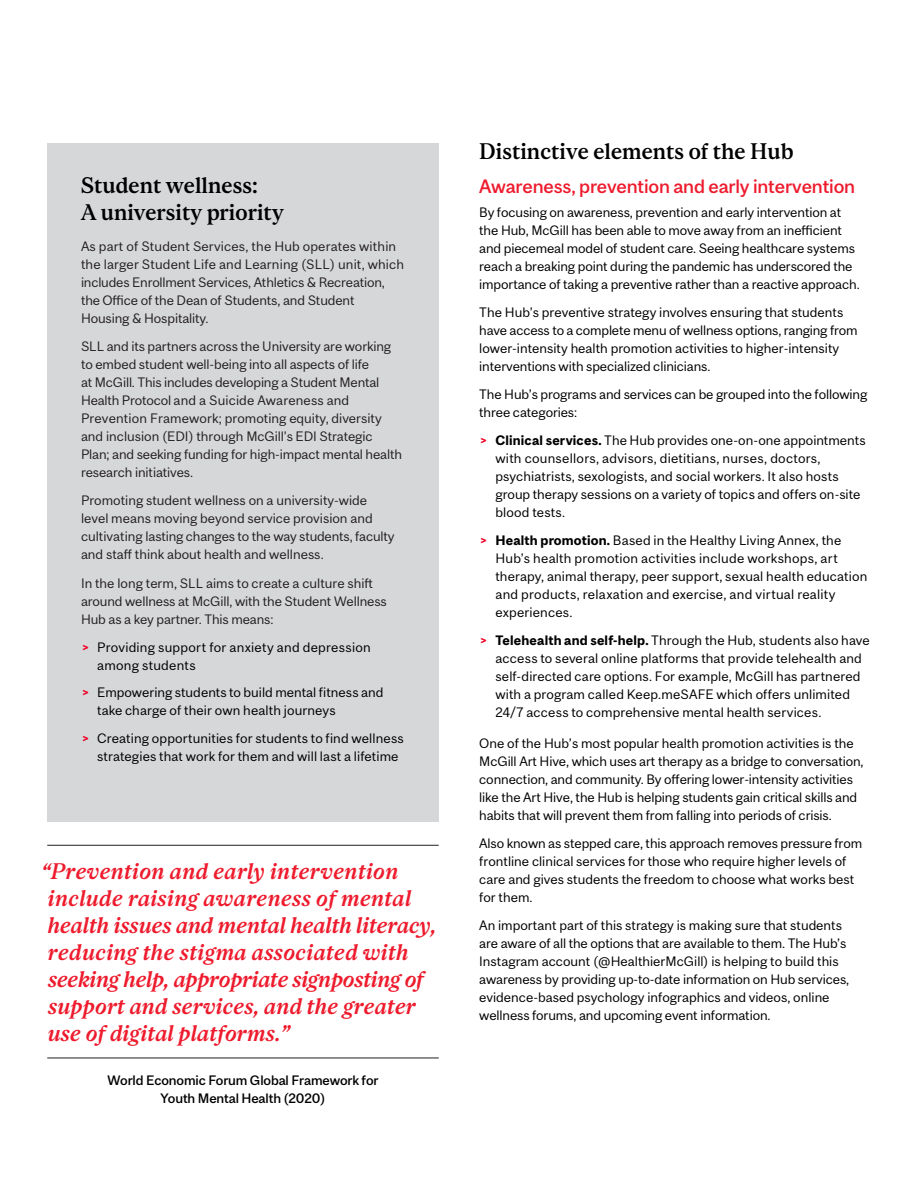
<style>
.page{position:relative;width:918px;height:1188px;background:#fff}
.page>*{position:absolute;margin:0;border:0;box-sizing:border-box;transform-origin:0 0}
.Pull_Quote{font:italic 500 21px/27px "Mc Gill Serif";letter-spacing:.01em;color:#ee1b2d}
.H3_Serif_Medium_16_20{font:500 21px/27px "Mc Gill Serif";color:#000001}
.H5_sans_medium_12_14{font:500 18px "Mc Gill Sans";letter-spacing:-.01em;color:#ee1b2d}
.T1_sans___0_09375{font:12.75px/18px "Mc Gill Sans";color:#000001}
.T1_sans___0_09375-2{font:12.75px/18px "Mc Gill Sans";letter-spacing:-.01em;color:#231f20}
.T1_sans___0_09375-3{font:500 12.75px/18px "Mc Gill Sans";letter-spacing:-.01em;color:#000001;text-align:center}
.T1_sans___0_09375-4{font:12.75px/18px "Mc Gill Sans";letter-spacing:.02em;color:#000001}
.s1{font-weight:700;color:#ef0027}
.s2{font-weight:700}
</style>
<div class="page">
<hr style="left:47px;top:845px;width:392px;height:1px;background:#231f20">
<hr style="left:47px;top:1058px;width:392px;height:1px;background:#231f20">
<div style="left:47px;top:143px;width:392px;height:679px;background:#d6d7d9"></div>
<p class="H3_Serif_Medium_16_20" style="left:81px;top:171px;width:204px">Student wellness:<br>A university priority</p>
<p class="T1_sans___0_09375-2" style="left:81px;top:237px;width:325px">As part of Student Services, the Hub operates within the larger Student Life and Learning (SLL) unit, which includes Enrollment Services, Athletics &amp; Recreation, the Office of the Dean of Students, and Student Housing &amp; Hospitality.</p>
<p class="T1_sans___0_09375-2" style="left:81px;top:337px;width:323px">SLL and its partners across the University are working to embed student well-being into all aspects of life<br>at McGill. This includes developing a Student Mental Health Protocol and a Suicide Awareness and Prevention Framework; promoting equity, diversity and inclusion (EDI) through McGill’s EDI Strategic Plan; and seeking funding for high-impact mental health research initiatives.</p>
<p class="T1_sans___0_09375-2" style="left:81px;top:492px;width:315px">Promoting student wellness on a university-wide level means moving beyond service provision and cultivating lasting changes to the way students, faculty and staff think about health and wellness.</p>
<p class="T1_sans___0_09375-2" style="left:81px;top:574px;width:307px">In the long term, SLL aims to create a culture shift around wellness at McGill, with the Student Wellness<br>Hub as a key partner. This means:</p>
<p class="T1_sans___0_09375-4" style="left:97px;top:638px;width:275px;text-indent:-16px"><span class="s1">&gt;</span> Providing support for anxiety and depression among students</p>
<p class="T1_sans___0_09375" style="left:97px;top:684px;width:288px;text-indent:-16px"><span class="s1">&gt;</span> Empowering students to build mental fitness and take charge of their own health journeys</p>
<p class="T1_sans___0_09375" style="left:97px;top:729px;width:308px;text-indent:-16px"><span class="s1">&gt;</span> Creating opportunities for students to find wellness strategies that work for them and will last a lifetime</p>
<p class="Pull_Quote" style="left:48px;top:858px;width:390px;text-indent:-6px">“Prevention and early intervention include raising awareness of mental health issues and mental health literacy, reducing the stigma associated with seeking help, appropriate signposting of support and services, and the greater use of digital platforms.”</p>
<p class="T1_sans___0_09375-3" style="left:108px;top:1071px;width:272px">World Economic Forum Global Framework for<br>Youth Mental Health (2020)</p>
<p class="H3_Serif_Medium_16_20" style="left:479px;top:137px;width:316px">Distinctive elements of the Hub</p>
<p class="H5_sans_medium_12_14" style="left:479px;top:176px;width:377px">Awareness, prevention and early intervention</p>
<p class="T1_sans___0_09375" style="left:479px;top:203px;width:382px">By focusing on awareness, prevention and early intervention at the Hub, McGill has been able to move away from an inefficient and piecemeal model of student care. Seeing healthcare systems reach a breaking point during the pandemic has underscored the importance of taking a preventive rather than a reactive approach.</p>
<p class="T1_sans___0_09375" style="left:479px;top:303px;width:380px">The Hub’s preventive strategy involves ensuring that students have access to a complete menu of wellness options, ranging from lower-intensity health promotion activities to higher-intensity interventions with specialized clinicians.</p>
<p class="T1_sans___0_09375" style="left:479px;top:385px;width:390px">The Hub’s programs and services can be grouped into the following three categories:</p>
<p class="T1_sans___0_09375" style="left:495px;top:431px;width:372px;text-indent:-16px"><span class="s1">&gt;</span> <span class="s2">Clinical services.</span> The Hub provides one-on-one appointments with counsellors, advisors, dietitians, nurses, doctors, psychiatrists, sexologists, and social workers. It also hosts group therapy sessions on a variety of topics and offers on-site blood tests.</p>
<p class="T1_sans___0_09375" style="left:495px;top:531px;width:373px;text-indent:-16px"><span class="s1">&gt;</span> <span class="s2">Health promotion.</span> Based in the Healthy Living Annex, the Hub’s health promotion activities include workshops, art therapy, animal therapy, peer support, sexual health education and products, relaxation and exercise, and virtual reality experiences.</p>
<p class="T1_sans___0_09375" style="left:495px;top:631px;width:376px;text-indent:-16px"><span class="s1">&gt;</span> <span class="s2">Telehealth and self-help.</span> Through the Hub, students also have access to several online platforms that provide telehealth and self-directed care options. For example, McGill has partnered with a program called Keep.meSAFE which offers unlimited 24/7 access to comprehensive mental health services.</p>
<p class="T1_sans___0_09375" style="left:479px;top:734px;width:386px">One of the Hub’s most popular health promotion activities is the McGill Art Hive, which uses art therapy as a bridge to conversation, connection, and community. By offering lower-intensity activities like the Art Hive, the Hub is helping students gain critical skills and habits that will prevent them from falling into periods of crisis.</p>
<p class="T1_sans___0_09375" style="left:479px;top:834px;width:384px">Also known as stepped care, this approach removes pressure from frontline clinical services for those who require higher levels of care and gives students the freedom to choose what works best for them.</p>
<p class="T1_sans___0_09375" style="left:479px;top:917px;width:372px">An important part of this strategy is making sure that students are aware of all the options that are available to them. The Hub’s Instagram account (@HealthierMcGill) is helping to build this awareness by providing up-to-date information on Hub services, evidence-based psychology infographics and videos, online wellness forums, and upcoming event information.</p>
</div>
